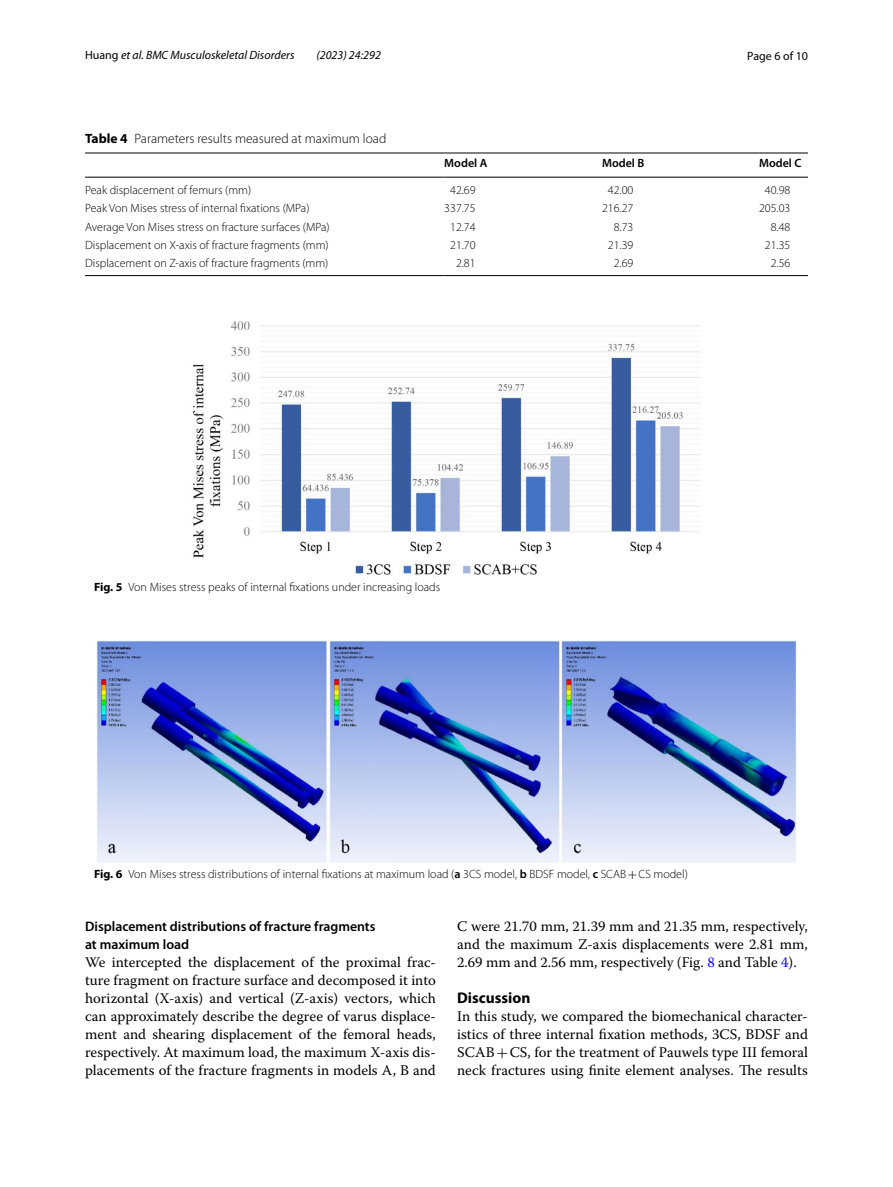
<style>
.page{position:relative;width:893px;height:1187px;background:#fff}
.page>*{position:absolute;margin:0;border:0;box-sizing:border-box;transform-origin:0 0}
.t1{font:700 15.45px "Myriad Pro";color:#000}
.t2{font:14.7px/18px "Warnock Pro";color:#000;text-align:justify}
.t3{font:600 13.8px/18px "Myriad Pro";color:#000}
.t4{font:300 13.5px "Myriad Pro";color:#000}
.t5{font:300 12px "Myriad Pro";color:#000}
.t6{font:italic 12px "Myriad Pro";color:#000}
.t7{font:600 12px "Myriad Pro";color:#000}
.t8{font:12px "Myriad Pro";color:#000}
.s1{font-style:normal}
.s2{font-weight:700}
.s3{font-weight:600}
.s4{font-family:"MTSY";font-weight:400}
.s5{color:#00f}
.s6{font-family:"MTSY"}
</style>
<div class="page">
<hr style="left:85px;top:153px;width:359px;height:1px;background:#000">
<hr style="left:85px;top:177px;width:359px;height:1px;background:#000">
<hr style="left:444px;top:153px;width:158px;height:1px;background:#000">
<hr style="left:444px;top:177px;width:158px;height:1px;background:#000">
<hr style="left:602px;top:153px;width:157px;height:1px;background:#000">
<hr style="left:602px;top:177px;width:157px;height:1px;background:#000">
<hr style="left:759px;top:153px;width:49px;height:1px;background:#000">
<hr style="left:759px;top:177px;width:49px;height:1px;background:#000">
<hr style="left:85px;top:275px;width:359px;height:1px;background:#000">
<hr style="left:444px;top:275px;width:158px;height:1px;background:#000">
<hr style="left:602px;top:275px;width:157px;height:1px;background:#000">
<hr style="left:759px;top:275px;width:49px;height:1px;background:#000">
<img style="left:192px;top:321px;width:509px;height:254px">
<img style="left:96px;top:640px;width:701px;height:223px">
<p class="t6" style="left:85px;top:48px;width:211px"><span class="s1">Huang</span> et al. BMC Musculoskeletal Disorders</p>
<p class="t6" style="left:316px;top:48px;width:66px">(2023) 24:292</p>
<p class="t8" style="left:747px;top:48px;width:62px">Page 6 of 10</p>
<p class="t4" style="left:85px;top:131px;width:303px"><span class="s2">Table 4</span> Parameters results measured at maximum load</p>
<p class="t7" style="left:444px;top:156px;width:45px">Model A</p>
<p class="t7" style="left:602px;top:156px;width:44px">Model B</p>
<p class="t7" style="left:759px;top:156px;width:44px">Model C</p>
<p class="t5" style="left:85px;top:184px;width:168px">Peak displacement of femurs (mm)</p>
<p class="t5" style="left:450px;top:184px;width:27px">42.69</p>
<p class="t5" style="left:608px;top:184px;width:27px">42.00</p>
<p class="t5" style="left:765px;top:184px;width:27px">40.98</p>
<p class="t5" style="left:85px;top:202px;width:226px">Peak Von Mises stress of internal fixations (MPa)</p>
<p class="t5" style="left:444px;top:202px;width:33px">337.75</p>
<p class="t5" style="left:602px;top:202px;width:33px">216.27</p>
<p class="t5" style="left:759px;top:202px;width:33px">205.03</p>
<p class="t5" style="left:85px;top:220px;width:246px">Average Von Mises stress on fracture surfaces (MPa)</p>
<p class="t5" style="left:450px;top:220px;width:27px">12.74</p>
<p class="t5" style="left:614px;top:220px;width:21px">8.73</p>
<p class="t5" style="left:771px;top:220px;width:21px">8.48</p>
<p class="t5" style="left:85px;top:238px;width:245px">Displacement on X-axis of fracture fragments (mm)</p>
<p class="t5" style="left:450px;top:238px;width:27px">21.70</p>
<p class="t5" style="left:608px;top:238px;width:27px">21.39</p>
<p class="t5" style="left:765px;top:238px;width:27px">21.35</p>
<p class="t5" style="left:85px;top:256px;width:245px">Displacement on Z-axis of fracture fragments (mm)</p>
<p class="t5" style="left:456px;top:256px;width:21px">2.81</p>
<p class="t5" style="left:614px;top:256px;width:21px">2.69</p>
<p class="t5" style="left:771px;top:256px;width:21px">2.56</p>
<p class="t5" style="left:94px;top:580px;width:348px"><span class="s2">Fig. 5</span> Von Mises stress peaks of internal fixations under increasing loads</p>
<p class="t5" style="left:94px;top:867px;width:595px"><span class="s2">Fig. 6</span> Von Mises stress distributions of internal fixations at maximum load (<span class="s3">a</span> 3CS model, <span class="s3">b</span> BDSF model, <span class="s3">c</span> SCAB<span class="s4">+</span>CS model)</p>
<p class="t3" style="left:85px;top:916px;width:292px">Displacement distributions of fracture fragments at maximum load</p>
<p class="t2" style="left:85px;top:952px;width:352px">We intercepted the displacement of the proximal frac&shy;ture fragment on fracture surface and decomposed it into horizontal (X-axis) and vertical (Z-axis) vectors, which can approximately describe the degree of varus displace&shy;ment and shearing displacement of the femoral heads, respectively. At maximum load, the maximum X-axis dis&shy;placements of the fracture fragments in models A, B and</p>
<p class="t2" style="left:457px;top:916px;width:352px">C were 21.70 mm, 21.39 mm and 21.35 mm, respectively, and the maximum Z-axis displacements were 2.81 mm, 2.69 mm and 2.56 mm, respectively (Fig. <span class="s5">8</span> and Table <span class="s5">4</span>).</p>
<p class="t1" style="left:457px;top:987px;width:75px">Discussion</p>
<p class="t2" style="left:457px;top:1006px;width:352px">In this study, we compared the biomechanical character&shy;istics of three internal fixation methods, 3CS, BDSF and SCAB<span class="s6">+</span>CS, for the treatment of Pauwels type III femoral neck fractures using finite element analyses. The results</p>
</div>
